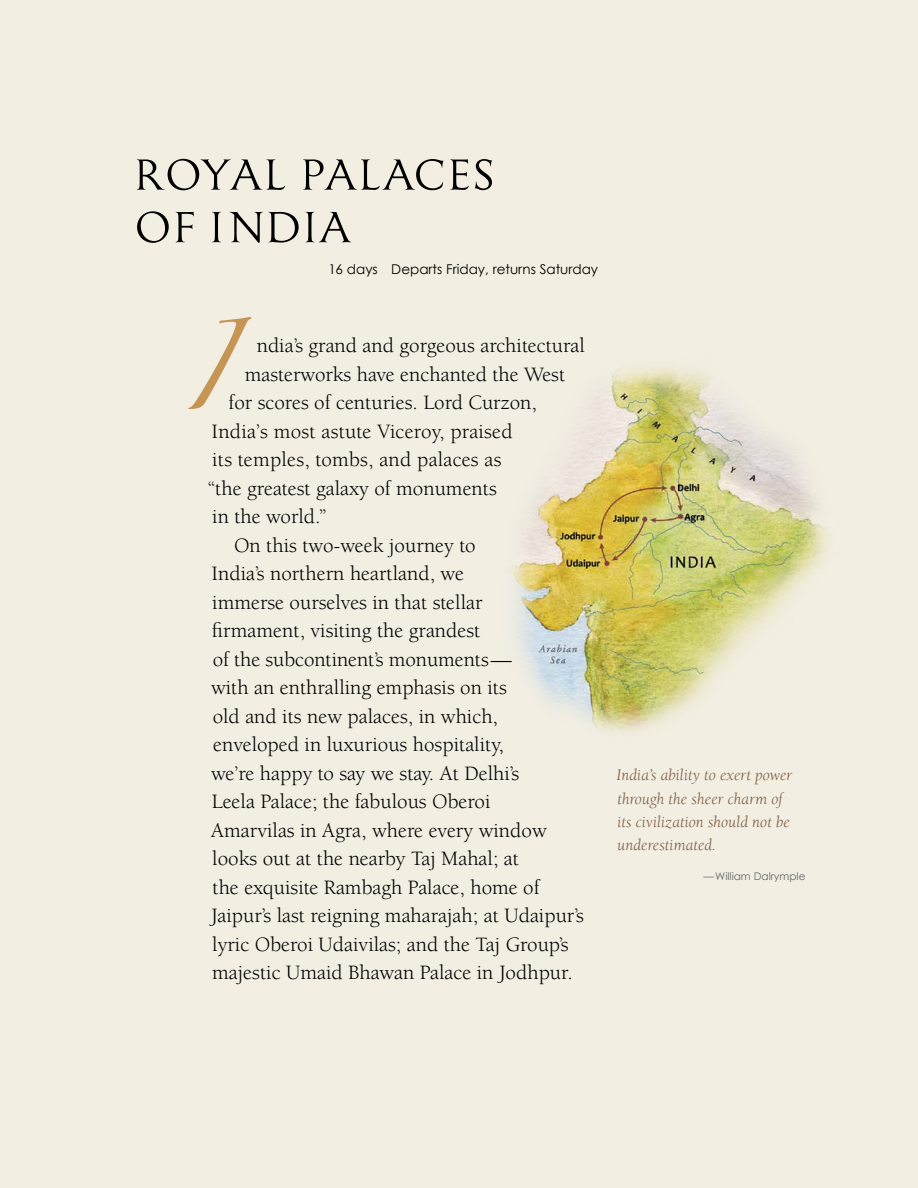
<style>
.page{position:relative;width:918px;height:1188px;background:#f2eee2}
.page>*{position:absolute;margin:0;border:0;box-sizing:border-box;transform-origin:0 0}
.t1{font:52.5px/52.5px "English Engravers Roman";letter-spacing:.005em;color:#000}
.t2{font:21px "Berkeley Std";color:#000}
.t3{font:italic 16.5px/23.2px "Berkeley Std";letter-spacing:.005em;color:#7e5e45}
.t4{font:13.5px "Century Gothic";color:#000}
.t5{font:10.5px "Century Gothic";color:#636466}
</style>
<div class="page">
<img style="left:510px;top:366px;width:318px;height:367px">
<h1 class="t1" style="left:134px;top:150px;width:363px">ROYAL PALACES<br>OF INDIA</h1>
<p class="t4" style="left:328px;top:261px;width:271px">16 days Departs Friday, returns Saturday</p>
<p class="t2" style="left:257px;top:334px;width:330px">ndia’s grand and gorgeous architectural</p>
<p class="t2" style="left:245px;top:363px;width:322px">masterworks have enchanted the West</p>
<p class="t2" style="left:229px;top:391px;width:310px">for scores of centuries. Lord Curzon,</p>
<p class="t2" style="left:212px;top:420px;width:303px">India’s most astute Viceroy, praised</p>
<p class="t2" style="left:212px;top:448px;width:291px">its temples, tombs, and palaces as</p>
<p class="t2" style="left:208px;top:477px;width:291px">“the greatest galaxy of monuments</p>
<p class="t2" style="left:212px;top:505px;width:116px">in the world.”</p>
<p class="t2" style="left:234px;top:534px;width:243px">On this two-week journey to</p>
<p class="t2" style="left:212px;top:562px;width:254px">India’s northern heartland, we</p>
<p class="t2" style="left:212px;top:591px;width:272px">immerse ourselves in that stellar</p>
<p class="t2" style="left:212px;top:619px;width:270px">firmament, visiting the grandest</p>
<p class="t2" style="left:213px;top:648px;width:301px">of the subcontinent’s monuments—</p>
<p class="t2" style="left:211px;top:676px;width:297px">with an enthralling emphasis on its</p>
<p class="t2" style="left:213px;top:705px;width:287px">old and its new palaces, in which,</p>
<p class="t2" style="left:213px;top:733px;width:292px">enveloped in luxurious hospitality,</p>
<p class="t2" style="left:211px;top:762px;width:310px">we’re happy to say we stay. At Delhi’s</p>
<p class="t2" style="left:212px;top:790px;width:280px">Leela Palace; the fabulous Oberoi</p>
<p class="t2" style="left:211px;top:819px;width:337px">Amarvilas in Agra, where every window</p>
<p class="t2" style="left:212px;top:847px;width:308px">looks out at the nearby Taj Mahal; at</p>
<p class="t2" style="left:212px;top:876px;width:329px">the exquisite Rambagh Palace, home of</p>
<p class="t2" style="left:211px;top:904px;width:374px">Jaipur’s last reigning maharajah; at Udaipur’s</p>
<p class="t2" style="left:212px;top:933px;width:358px">lyric Oberoi Udaivilas; and the Taj Group’s</p>
<p class="t2" style="left:212px;top:961px;width:362px">majestic Umaid Bhawan Palace in Jodhpur.</p>
<p class="t3" style="left:617px;top:764px;width:177px">India’s ability to exert power through the sheer charm of its civilization should not be underestimated.</p>
<p class="t5" style="left:704px;top:870px;width:103px">—William Dalrymple</p>
</div>
